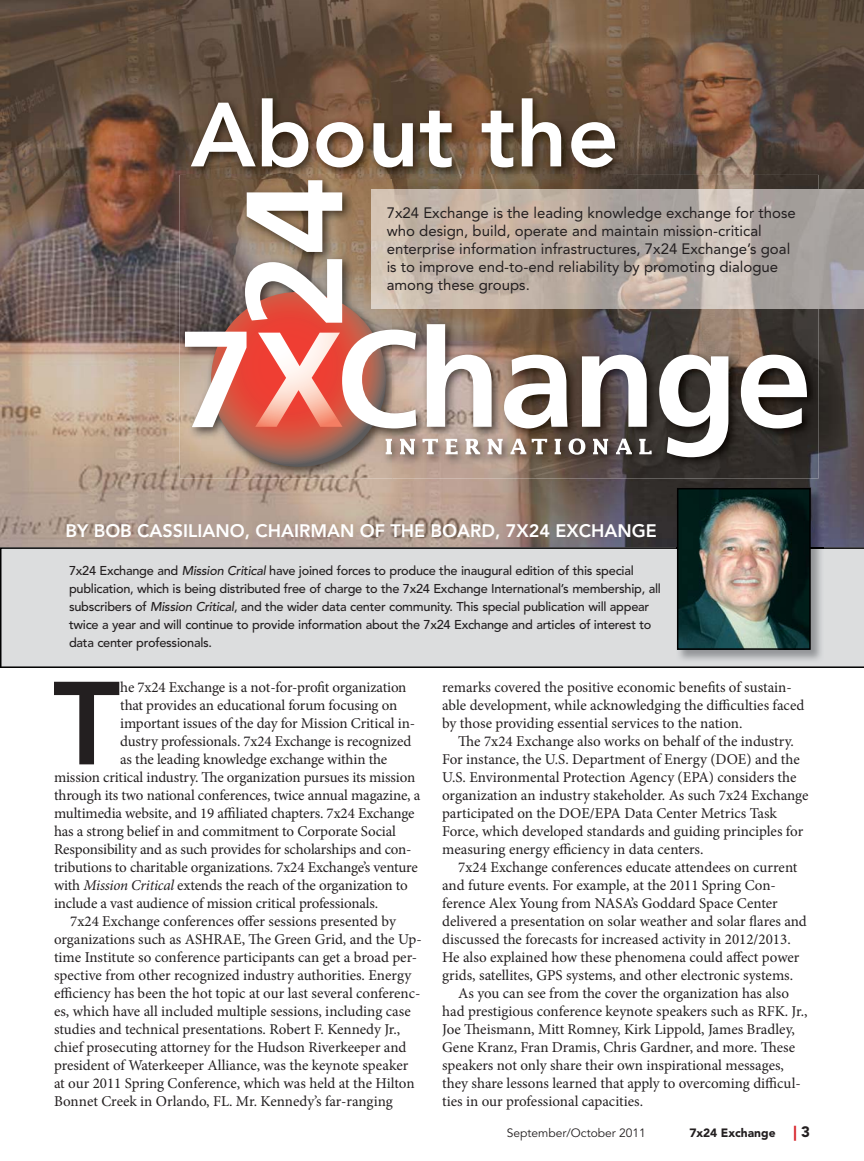
<style>
.page{position:relative;width:864px;height:1161px;background:#fff}
.page>*{position:absolute;margin:0;border:0;box-sizing:border-box;transform-origin:0 0}
.t1{font:800 116.7px "Avenir";color:#231f20}
.t2{font:800 90px "Avenir";color:#fff}
.t3{font:800 18px "Avenir";color:#fff}
.t4{font:15px/18px "Minion Pro";letter-spacing:-.005em;color:#231f20}
.t5{font:15px/18px "Avenir";color:#231f20}
.t6{font:500 12.75px/18px "Avenir";letter-spacing:-.02em;color:#231f20}
.t7{font:12px "Avenir";color:#231f20}
.t8{font:900 12px "Avenir";color:#231f20}
.s1{font-style:italic}
.s2{font-size:15px;color:#d8242b}
.s3{font-size:15px}
</style>
<div class="page">
<img style="left:0;top:0;width:864px;height:547px">
<img style="left:186px;top:93px;width:441px;height:82px">
<div style="left:0;top:547px;width:864px;height:121px;background:#dcddde"></div>
<img style="left:676px;top:487px;width:148px;height:176px">
<img style="left:680px;top:491px;width:128px;height:156px">
<div style="left:677px;top:488px;width:134px;height:162px;border:2px solid #000"></div>
<img style="left:180px;top:175px;width:212px;height:303px">
<img style="left:392px;top:175px;width:427px;height:15px">
<img style="left:392px;top:308px;width:427px;height:170px">
<svg style="left:211px;top:292px;width:175px;height:175px;background:#b55a4c"></svg>
<svg style="left:185px;top:332px;width:62px;height:95px"></svg>
<svg style="left:255px;top:330px;width:161px;height:98px"></svg>
<svg style="left:427px;top:324px;width:65px;height:103px"></svg>
<svg style="left:504px;top:355px;width:64px;height:73px"></svg>
<svg style="left:582px;top:355px;width:65px;height:72px"></svg>
<svg style="left:659px;top:355px;width:69px;height:102px"></svg>
<svg style="left:741px;top:355px;width:66px;height:73px"></svg>
<svg style="left:245px;top:259px;width:97px;height:64px"></svg>
<svg style="left:247px;top:180px;width:95px;height:72px"></svg>
<svg style="left:386px;top:439px;width:6px;height:15px"></svg>
<svg style="left:400px;top:439px;width:15px;height:15px"></svg>
<svg style="left:422px;top:439px;width:16px;height:15px"></svg>
<svg style="left:445px;top:439px;width:13px;height:15px"></svg>
<svg style="left:465px;top:439px;width:15px;height:15px"></svg>
<svg style="left:487px;top:439px;width:16px;height:15px"></svg>
<svg style="left:510px;top:439px;width:16px;height:15px"></svg>
<svg style="left:532px;top:439px;width:15px;height:15px"></svg>
<svg style="left:555px;top:439px;width:6px;height:15px"></svg>
<svg style="left:569px;top:438px;width:16px;height:17px"></svg>
<svg style="left:593px;top:439px;width:15px;height:15px"></svg>
<svg style="left:616px;top:439px;width:16px;height:15px"></svg>
<svg style="left:639px;top:439px;width:13px;height:15px"></svg>
<img style="left:372px;top:190px;width:492px;height:118px">
<h2 class="t2" style="left:191px;top:98px;width:430px">About the</h2>
<p class="t5" style="left:387px;top:205px;width:411px">7x24 Exchange is the leading knowledge exchange for those who design, build, operate and maintain mission-critical enterprise information infrastructures, 7x24 Exchange’s goal is to improve end-to-end reliability by promoting dialogue among these groups.</p>
<p class="t3" style="left:65px;top:523px;width:593px">BY BOB CASSILIANO, CHAIRMAN OF THE BOARD, 7X24 EXCHANGE</p>
<p class="t6" style="left:69px;top:563px;width:593px">7x24 Exchange and <span class="s1">Mission Critical</span> have joined forces to produce the inaugural edition of this special publication, which is being distributed free of charge to the 7x24 Exchange International’s membership, all subscribers of <span class="s1">Mission Critical</span>, and the wider data center community. This special publication will appear twice a year and will continue to provide information about the 7x24 Exchange and articles of interest to data center professionals.</p>
<h1 class="t1" style="left:53px;top:676px;width:68px">T</h1>
<p class="t4" style="left:120px;top:680px;width:288px">he 7x24 Exchange is a not-for-profit organization</p>
<p class="t4" style="left:442px;top:680px;width:364px">remarks covered the positive economic benefits of sustain&shy;able development, while acknowledging the difficulties faced by those providing essential services to the nation.</p>
<p class="t4" style="left:442px;top:734px;width:368px;text-indent:16px">The 7x24 Exchange also works on behalf of the industry.<br>For instance, the U.S. Department of Energy (DOE) and the U.S. Environmental Protection Agency (EPA) considers the organization an industry stakeholder. As such 7x24 Exchange participated on the DOE/EPA Data Center Metrics Task Force, which developed standards and guiding principles for measuring energy efficiency in data centers.</p>
<p class="t4" style="left:458px;top:860px;width:341px">7x24 Exchange conferences educate attendees on current</p>
<p class="t4" style="left:442px;top:878px;width:335px">and future events. For example, at the 2011 Spring Con-</p>
<p class="t4" style="left:442px;top:896px;width:337px">ference Alex Young from NASA’s Goddard Space Center</p>
<p class="t4" style="left:442px;top:914px;width:366px">delivered a presentation on solar weather and solar flares and</p>
<p class="t4" style="left:442px;top:932px;width:350px">discussed the forecasts for increased activity in 2012/2013.</p>
<p class="t4" style="left:442px;top:950px;width:359px">He also explained how these phenomena could affect power</p>
<p class="t4" style="left:442px;top:968px;width:352px">grids, satellites, GPS systems, and other electronic systems.</p>
<p class="t4" style="left:458px;top:986px;width:332px">As you can see from the cover the organization has also</p>
<p class="t4" style="left:442px;top:1004px;width:367px">had prestigious conference keynote speakers such as RFK. Jr.,</p>
<p class="t4" style="left:442px;top:1022px;width:354px">Joe Theismann, Mitt Romney, Kirk Lippold, James Bradley,</p>
<p class="t4" style="left:442px;top:1040px;width:354px">Gene Kranz, Fran Dramis, Chris Gardner, and more. These</p>
<p class="t4" style="left:442px;top:1058px;width:343px">speakers not only share their own inspirational messages,</p>
<p class="t4" style="left:442px;top:1076px;width:360px">they share lessons learned that apply to overcoming difficul-</p>
<p class="t4" style="left:442px;top:1094px;width:202px">ties in our professional capacities.</p>
<p class="t4" style="left:120px;top:698px;width:279px">that provides an educational forum focusing on</p>
<p class="t4" style="left:120px;top:716px;width:296px">important issues of the day for Mission Critical in-</p>
<p class="t4" style="left:120px;top:734px;width:293px">dustry professionals. 7x24 Exchange is recognized</p>
<p class="t4" style="left:120px;top:752px;width:269px">as the leading knowledge exchange within the</p>
<p class="t4" style="left:54px;top:770px;width:363px">mission critical industry. The organization pursues its mission</p>
<p class="t4" style="left:54px;top:788px;width:368px">through its two national conferences, twice annual magazine, a</p>
<p class="t4" style="left:54px;top:806px;width:362px">multimedia website, and 19 affiliated chapters. 7x24 Exchange</p>
<p class="t4" style="left:54px;top:824px;width:343px">has a strong belief in and commitment to Corporate Social</p>
<p class="t4" style="left:54px;top:842px;width:359px">Responsibility and as such provides for scholarships and con-</p>
<p class="t4" style="left:54px;top:860px;width:365px">tributions to charitable organizations. 7x24 Exchange’s venture</p>
<p class="t4" style="left:54px;top:878px;width:355px">with <span class="s1">Mission Critical</span> extends the reach of the organization to</p>
<p class="t4" style="left:54px;top:896px;width:326px">include a vast audience of mission critical professionals.</p>
<p class="t4" style="left:70px;top:914px;width:327px">7x24 Exchange conferences offer sessions presented by</p>
<p class="t4" style="left:54px;top:932px;width:369px">organizations such as ASHRAE, The Green Grid, and the Up-</p>
<p class="t4" style="left:54px;top:950px;width:365px">time Institute so conference participants can get a broad per-</p>
<p class="t4" style="left:54px;top:968px;width:359px">spective from other recognized industry authorities. Energy</p>
<p class="t4" style="left:54px;top:986px;width:368px">efficiency has been the hot topic at our last several conferenc-</p>
<p class="t4" style="left:54px;top:1004px;width:358px">es, which have all included multiple sessions, including case</p>
<p class="t4" style="left:54px;top:1022px;width:348px">studies and technical presentations. Robert F. Kennedy Jr.,</p>
<p class="t4" style="left:54px;top:1040px;width:354px">chief prosecuting attorney for the Hudson Riverkeeper and</p>
<p class="t4" style="left:54px;top:1058px;width:356px">president of Waterkeeper Alliance, was the keynote speaker</p>
<p class="t4" style="left:54px;top:1076px;width:362px">at our 2011 Spring Conference, which was held at the Hilton</p>
<p class="t4" style="left:54px;top:1094px;width:340px">Bonnet Creek in Orlando, FL. Mr. Kennedy’s far-ranging</p>
<p class="t7" style="left:507px;top:1128px;width:140px">September/October 2011</p>
<p class="t8" style="left:689px;top:1128px;width:122px">7x24 Exchange <span class="s2">|</span> <span class="s3">3</span></p>
</div>
